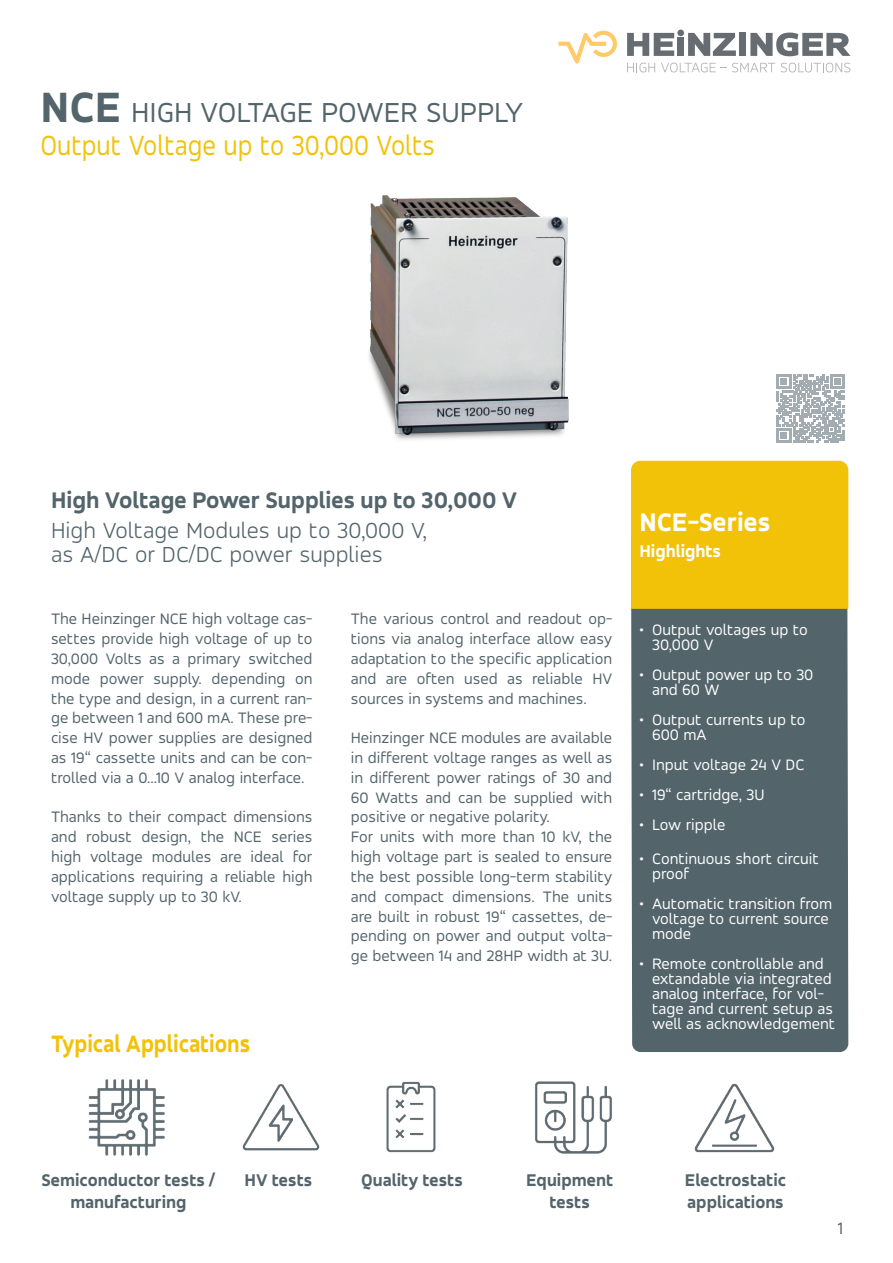
<style>
.page{position:relative;width:893px;height:1263px;background:#fff}
.page>*{position:absolute;margin:0;border:0;box-sizing:border-box;transform-origin:0 0}
.t1{font:30.3px "Accord";color:#f2c209;scale:.89 1}
.t2{font:30px "Accord";color:#53646b}
.t3{font:800 27px "Accord";color:#fff}
.t4{font:800 25.2px "Accord";color:#f2c209;scale:.89 1}
.t5{font:300 24px "Accord";color:#53646b}
.t6{font:800 24px "Accord";color:#53646b}
.t7{font:800 18px "Accord";color:#53646b}
.t8{font:800 18px "Accord";color:#fff}
.t9{font:18px "Accord";color:#53646b}
.t10{font:16.5px/19.8px "Accord";color:#53646b;text-align:justify}
.t11{font:16.5px/15px "Accord";color:#fff}
.s1{font-weight:800;font-size:45px}
</style>
<div class="page">
<div style="left:631px;top:609px;width:217px;height:443px;background:#53646b"></div>
<div style="left:631px;top:460px;width:218px;height:149px;background:#f2c209"></div>
<svg style="left:627px;top:33px;width:47px;height:23px"></svg>
<div style="left:677px;top:38px;width:7px;height:18px;background:#676c72"></div>
<svg style="left:688px;top:33px;width:48px;height:23px"></svg>
<div style="left:739px;top:33px;width:7px;height:23px;background:#676c72"></div>
<svg style="left:750px;top:33px;width:100px;height:23px"></svg>
<div style="left:677px;top:30px;width:7px;height:6px;background:#676c72;border-radius:50%"></div>
<svg style="left:627px;top:63px;width:28px;height:9px"></svg>
<svg style="left:781px;top:63px;width:69px;height:9px"></svg>
<svg style="left:661px;top:63px;width:114px;height:9px"></svg>
<svg style="left:558px;top:31px;width:59px;height:33px"></svg>
<svg style="left:776px;top:374px;width:69px;height:69px"></svg>
<img style="left:369px;top:195px;width:389px;height:312px">
<img style="left:535px;top:1081px;width:77px;height:73px">
<img style="left:242px;top:1084px;width:78px;height:67px">
<img style="left:386px;top:1081px;width:50px;height:72px">
<img style="left:694px;top:1083px;width:81px;height:70px">
<img style="left:88px;top:1079px;width:77px;height:77px">
<p class="t2" style="left:40px;top:94px;width:484px"><span class="s1">NCE</span> HIGH VOLTAGE POWER SUPPLY</p>
<p class="t1" style="left:40px;top:127px;width:445px">Output Voltage up to 30,000 Volts</p>
<p class="t6" style="left:51px;top:485px;width:468px">High Voltage Power Supplies up to 30,000 V</p>
<p class="t5" style="left:51px;top:516px;width:377px">High Voltage Modules up to 30,000 V,</p>
<p class="t5" style="left:51px;top:540px;width:333px">as A/DC or DC/DC power supplies</p>
<p class="t10" style="left:51px;top:609px;width:263px">The Heinzinger NCE high voltage cas&shy;settes provide high voltage of up to 30,000 Volts as a primary switched mode power supply. depending on the type and design, in a current ran&shy;ge between 1 and 600 mA. These pre&shy;cise HV power supplies are designed as 19“ cassette units and can be con&shy;trolled via a 0...10 V analog interface.</p>
<p class="t10" style="left:51px;top:807px;width:263px">Thanks to their compact dimensions and robust design, the NCE series high voltage modules are ideal for applications requiring a reliable high voltage supply up to 30 kV.</p>
<p class="t4" style="left:51px;top:1028px;width:225px">Typical Applications</p>
<p class="t10" style="left:351px;top:609px;width:263px">The various control and readout op&shy;tions via analog interface allow easy adaptation to the specific application and are often used as reliable HV sources in systems and machines.</p>
<p class="t10" style="left:351px;top:728px;width:263px">Heinzinger NCE modules are available in different voltage ranges as well as in different power ratings of 30 and 60 Watts and can be supplied with positive or negative polarity.</p>
<p class="t10" style="left:351px;top:827px;width:263px">For units with more than 10 kV, the high voltage part is sealed to ensure the best possible long-term stability and compact dimensions. The units are built in robust 19“ cassettes, de&shy;pending on power and output volta&shy;ge between 14 and 28HP width at 3U.</p>
<p class="t3" style="left:639px;top:505px;width:133px">NCE-Series</p>
<p class="t8" style="left:639px;top:540px;width:83px">Highlights</p>
<p class="t11" style="left:652px;top:622px;width:157px;text-indent:-13px">• Output voltages up to<br>30,000 V</p>
<p class="t11" style="left:652px;top:667px;width:163px;text-indent:-13px">• Output power up to 30 and 60 W</p>
<p class="t11" style="left:652px;top:712px;width:155px;text-indent:-13px">• Output currents up to<br>600 mA</p>
<p class="t11" style="left:639px;top:757px;width:167px">• Input voltage 24 V DC</p>
<p class="t11" style="left:639px;top:787px;width:127px">• 19“ cartridge, 3U</p>
<p class="t11" style="left:639px;top:817px;width:88px">• Low ripple</p>
<p class="t11" style="left:652px;top:851px;width:168px;text-indent:-13px">• Continuous short circuit proof</p>
<p class="t11" style="left:652px;top:896px;width:182px;text-indent:-13px">• Automatic transition from voltage to current source mode</p>
<p class="t11" style="left:652px;top:956px;width:185px;text-indent:-13px">• Remote controllable and extandable via integrated analog interface, for vol&shy;tage and current setup as well as acknowledgement</p>
<p class="t7" style="left:41px;top:1169px;width:176px">Semiconductor tests /</p>
<p class="t7" style="left:70px;top:1191px;width:118px">manufacturing</p>
<p class="t7" style="left:245px;top:1169px;width:69px">HV tests</p>
<p class="t7" style="left:361px;top:1169px;width:103px">Quality tests</p>
<p class="t7" style="left:526px;top:1169px;width:88px">Equipment</p>
<p class="t7" style="left:549px;top:1191px;width:42px">tests</p>
<p class="t7" style="left:685px;top:1169px;width:103px">Electrostatic</p>
<p class="t7" style="left:687px;top:1191px;width:98px">applications</p>
<p class="t9" style="left:838px;top:1217px;width:7px">1</p>
</div>
